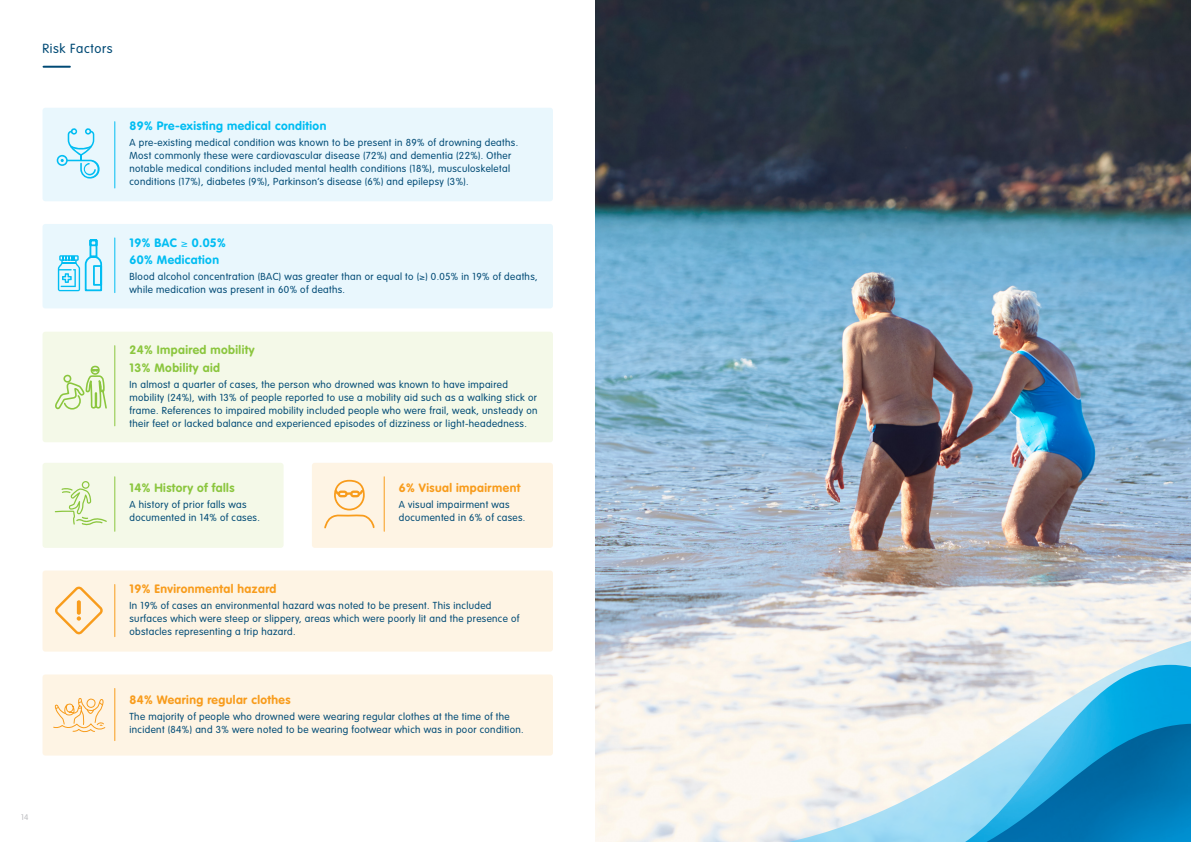
<style>
.page{position:relative;width:1191px;height:842px;background:#fff}
.page>*{position:absolute;margin:0;border:0;box-sizing:border-box;transform-origin:0 0}
.Heading{font:300 13px "VAG Rounded";letter-spacing:.05em;color:#004a75}
.Body_Heading{font:700 12px "VAG Rounded";letter-spacing:.035em;color:#f89c1c}
.Body_Heading-2{font:700 12px "VAG Rounded";letter-spacing:.035em;color:#01bdf2}
.Body_Heading-3{font:700 12px "VAG Rounded";letter-spacing:.035em;color:#8bc63e}
.Body_Heading-4{font:300 10px/13px "VAG Rounded";letter-spacing:.035em;color:#004a75}
.t1{font:300 8px "VAG Rounded";color:#bcbdc0}
</style>
<div class="page">
<hr style="left:44px;top:66px;width:26px;height:2px;background:#004a75">
<div style="left:43px;top:108px;width:510px;height:93px;background:#e9f7fd;border-radius:3px"></div>
<hr style="left:114px;top:122px;width:1px;height:66px;background:#01bdf2">
<svg style="left:57px;top:128px;width:43px;height:51px"></svg>
<div style="left:43px;top:224px;width:510px;height:84px;background:#e9f7fd;border-radius:3px"></div>
<div style="left:43px;top:570px;width:510px;height:82px;background:#fef4e4;border-radius:3px"></div>
<div style="left:43px;top:674px;width:510px;height:81px;background:#fef4e4;border-radius:3px"></div>
<hr style="left:114px;top:238px;width:1px;height:55px;background:#01bdf2">
<hr style="left:114px;top:584px;width:1px;height:53px;background:#f89c1c">
<hr style="left:114px;top:688px;width:1px;height:53px;background:#f89c1c">
<div style="left:43px;top:332px;width:510px;height:110px;background:#f4f9e8;border-radius:3px"></div>
<hr style="left:114px;top:346px;width:1px;height:80px;background:#8bc63e">
<div style="left:43px;top:463px;width:240px;height:85px;background:#f4f9e8;border-radius:3px"></div>
<div style="left:312px;top:463px;width:241px;height:85px;background:#fef4e4;border-radius:3px"></div>
<hr style="left:114px;top:477px;width:1px;height:54px;background:#8bc63e">
<hr style="left:384px;top:477px;width:1px;height:54px;background:#f89c1c">
<svg style="left:53px;top:698px;width:53px;height:35px"></svg>
<svg style="left:58px;top:239px;width:45px;height:53px"></svg>
<svg style="left:55px;top:365px;width:52px;height:45px"></svg>
<svg style="left:55px;top:481px;width:52px;height:45px"></svg>
<svg style="left:324px;top:514px;width:51px;height:15px"></svg>
<div style="left:334px;top:480px;width:31px;height:30px;border:2px solid #f89c1c;border-radius:50%"></div>
<svg style="left:334px;top:490px;width:29px;height:7px"></svg>
<svg style="left:55px;top:586px;width:48px;height:48px"></svg>
<img style="left:595px;top:0;width:596px;height:842px">
<img style="left:784px;top:641px;width:407px;height:201px">
<img style="left:965px;top:665px;width:226px;height:177px">
<img style="left:986px;top:724px;width:205px;height:118px">
<p class="Heading" style="left:43px;top:41px;width:72px">Risk Factors</p>
<p class="Body_Heading-2" style="left:129px;top:119px;width:198px">89% Pre-existing medical condition</p>
<p class="Body_Heading-4" style="left:129px;top:136px;width:390px">A pre-existing medical condition was known to be present in 89% of drowning deaths.<br>Most commonly these were cardiovascular disease (72%) and dementia (22%). Other notable medical conditions included mental health conditions (18%), musculoskeletal conditions (17%), diabetes (9%), Parkinson’s disease (6%) and epilepsy (3%).</p>
<p class="Body_Heading-2" style="left:129px;top:235px;width:98px">19% BAC ≥ 0.05%</p>
<p class="Body_Heading-2" style="left:129px;top:253px;width:91px">60% Medication</p>
<p class="Body_Heading-4" style="left:129px;top:270px;width:409px">Blood alcohol concentration (BAC) was greater than or equal to (≥) 0.05% in 19% of deaths, while medication was present in 60% of deaths.</p>
<p class="Body_Heading-3" style="left:129px;top:343px;width:127px">24% Impaired mobility</p>
<p class="Body_Heading-3" style="left:129px;top:361px;width:92px">13% Mobility aid</p>
<p class="Body_Heading-4" style="left:129px;top:378px;width:409px">In almost a quarter of cases, the person who drowned was known to have impaired mobility (24%), with 13% of people reported to use a mobility aid such as a walking stick or frame. References to impaired mobility included people who were frail, weak, unsteady on their feet or lacked balance and experienced episodes of dizziness or light-headedness.</p>
<p class="Body_Heading-3" style="left:129px;top:481px;width:106px">14% History of falls</p>
<p class="Body_Heading-4" style="left:129px;top:498px;width:132px">A history of prior falls was documented in 14% of cases.</p>
<p class="Body_Heading" style="left:399px;top:481px;width:123px">6% Visual impairment</p>
<p class="Body_Heading-4" style="left:399px;top:498px;width:128px">A visual impairment was documented in 6% of cases.</p>
<p class="Body_Heading" style="left:129px;top:582px;width:148px">19% Environmental hazard</p>
<p class="Body_Heading-4" style="left:129px;top:599px;width:391px">In 19% of cases an environmental hazard was noted to be present. This included surfaces which were steep or slippery, areas which were poorly lit and the presence of obstacles representing a trip hazard.</p>
<p class="Body_Heading" style="left:129px;top:693px;width:163px">84% Wearing regular clothes</p>
<p class="Body_Heading-4" style="left:129px;top:710px;width:395px">The majority of people who drowned were wearing regular clothes at the time of the incident (84%) and 3% were noted to be wearing footwear which was in poor condition.</p>
<p class="t1" style="left:21px;top:812px;width:9px">14</p>
</div>
